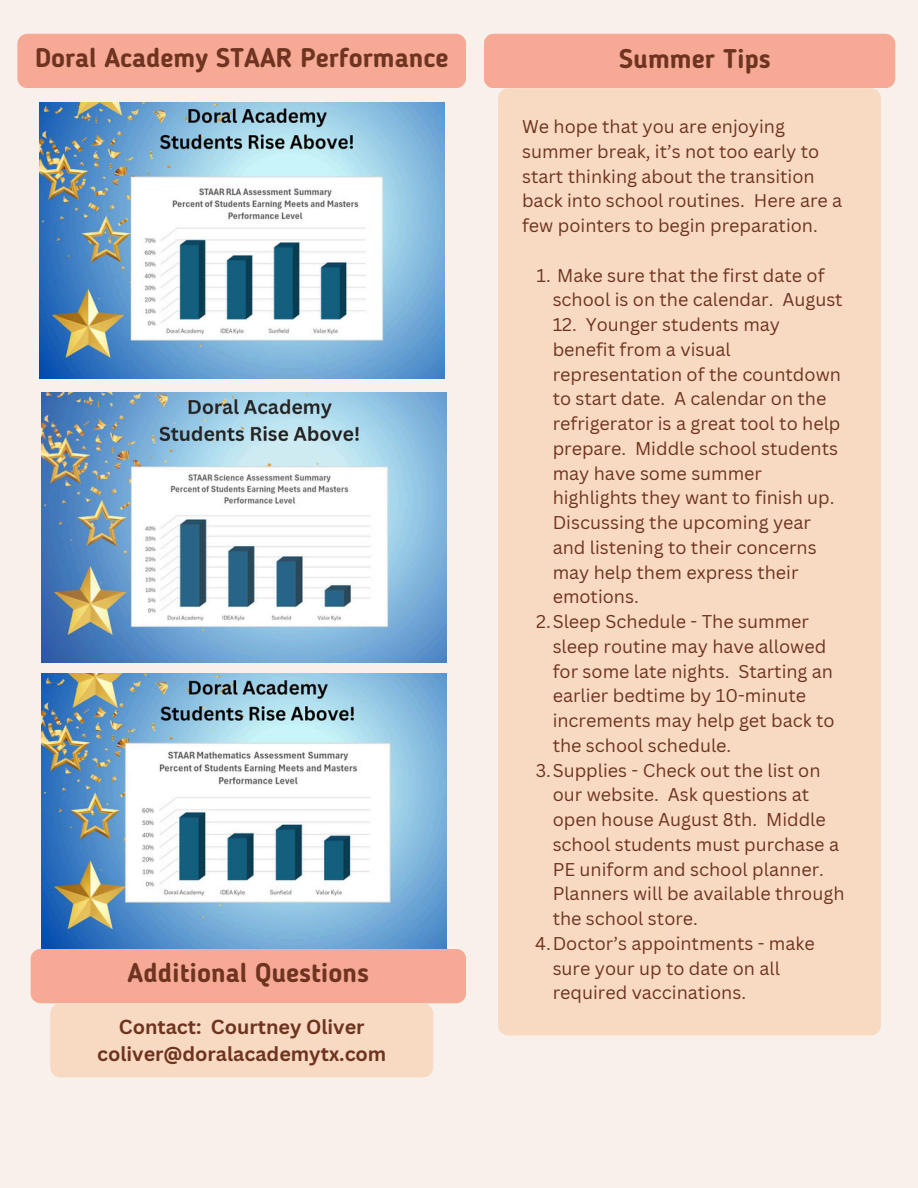
<style>
.page{position:relative;width:918px;height:1188px;background:#f8f1eb}
.page>*{position:absolute;margin:0;border:0;box-sizing:border-box;transform-origin:0 0}
.t1{font:700 26.85px "Blogger Sans";color:#6e3420}
.t2{font:700 19.8px/27px "Canva Sans";color:#6e3420;text-align:center}
.t3{font:18px/24.8px "Canva Sans";color:#6e3420}
</style>
<div class="page">
<div style="left:17px;top:34px;width:449px;height:54px;background:#f6aa96"></div>
<img style="left:41px;top:393px;width:405px;height:270px">
<img style="left:39px;top:102px;width:405px;height:277px">
<img style="left:41px;top:673px;width:405px;height:276px">
<div style="left:484px;top:34px;width:411px;height:54px;background:#f6aa96"></div>
<div style="left:498px;top:88px;width:383px;height:947px;background:#f8dac3"></div>
<svg style="left:31px;top:949px;width:435px;height:128px;background:#f7c7b2"></svg>
<p class="t1" style="left:35px;top:46px;width:415px">Doral Academy STAAR Performance</p>
<h1 class="t1" style="left:619px;top:48px;width:153px">Summer Tips</h1>
<p class="t1" style="left:128px;top:962px;width:243px">Additional Questions</p>
<p class="t2" style="left:97px;top:1012px;width:291px">Contact: Courtney Oliver coliver@doralacademytx.com</p>
<h2 class="t3" style="left:522px;top:114px;width:322px">We hope that you are enjoying summer break, it’s not too early to start thinking about the transition back into school routines. Here are a few pointers to begin preparation.</h2>
<h1 class="t3" style="left:553px;top:262px;width:292px;text-indent:-16px">1. Make sure that the first date of school is on the calendar. August</h1>
<h1 class="t3" style="left:553px;top:312px;width:290px">12. Younger students may benefit from a visual representation of the countdown to start date. A calendar on the refrigerator is a great tool to help prepare. Middle school students may have some summer highlights they want to finish up.<br>Discussing the upcoming year and listening to their concerns may help them express their emotions.</h1>
<p class="t3" style="left:553px;top:609px;width:283px;text-indent:-16px">2.Sleep Schedule - The summer sleep routine may have allowed for some late nights. Starting an earlier bedtime by 10-minute increments may help get back to the school schedule.</p>
<p class="t3" style="left:553px;top:757px;width:293px;text-indent:-17px">3.Supplies - Check out the list on our website. Ask questions at open house August 8th. Middle school students must purchase a<br>PE uniform and school planner.<br>Planners will be available through the school store.</p>
<p class="t3" style="left:553px;top:931px;width:264px;text-indent:-17px">4.Doctor’s appointments - make sure your up to date on all required vaccinations.</p>
</div>
